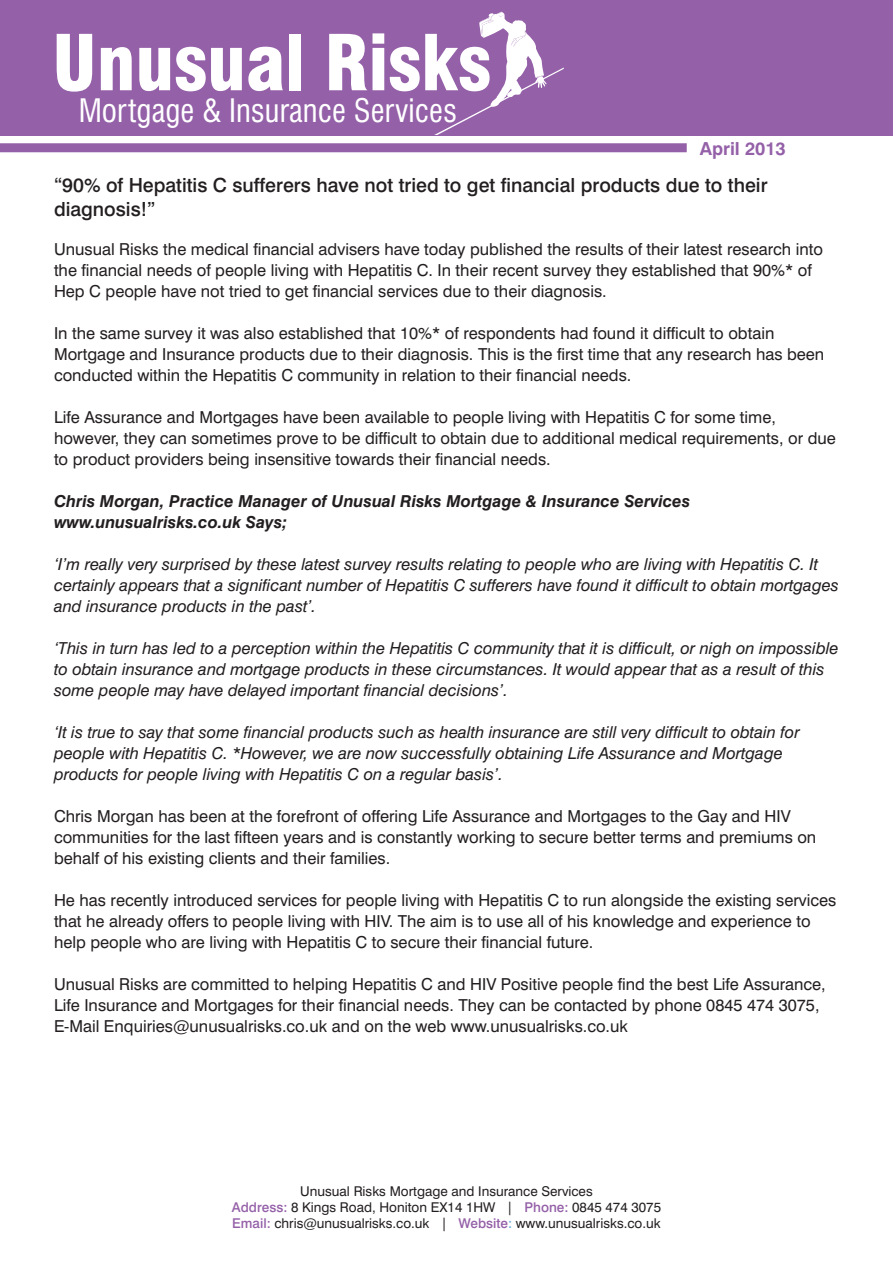
<style>
.page{position:relative;width:893px;height:1263px;background:#fff}
.page>*{position:absolute;margin:0;border:0;box-sizing:border-box;transform-origin:0 0}
.t1{font:900 condensed 75px "Swiss 721 BT";color:#fff}
.t2{font:condensed 31.5px "Swiss 721 BT";color:#fff}
.t3{font:500 19.5px/23.4px "Swiss 721 BT";color:#231f20}
.t4{font:700 18px "Swiss 721 BT";color:#9460a8}
.t5{font:16.5px/21px "Swiss 721 BT";color:#231f20}
.t6{font:italic 16.5px/21px "Swiss 721 BT";color:#231f20}
.t7{font:italic 700 16.5px "Swiss 721 BT";color:#231f20}
.t8{font:13.5px/16.2px "Swiss 721 BT";color:#231f20;text-align:center}
.s1{font-weight:500;color:#9460a8}
.s2{font-weight:500;color:#6caddf}
</style>
<div class="page">
<div style="left:0;top:0;width:893px;height:135px;background:#9460a8"></div>
<div style="left:0;top:143px;width:687px;height:9px;background:#9460a8"></div>
<svg style="left:434px;top:12px;width:130px;height:123px"></svg>
<p class="t1" style="left:52px;top:18px;width:441px">Unusual Risks</p>
<p class="t2" style="left:79px;top:92px;width:380px">Mortgage &amp; Insurance Services</p>
<p class="t4" style="left:700px;top:137px;width:88px">April 2013</p>
<p class="t3" style="left:54px;top:173px;width:715px">“90% of Hepatitis C sufferers have not tried to get financial products due to their diagnosis!”</p>
<p class="t5" style="left:54px;top:238px;width:770px">Unusual Risks the medical financial advisers have today published the results of their latest research into the financial needs of people living with Hepatitis C. In their recent survey they established that 90%* of<br>Hep C people have not tried to get financial services due to their diagnosis.</p>
<p class="t5" style="left:54px;top:322px;width:772px">In the same survey it was also established that 10%* of respondents had found it difficult to obtain<br>Mortgage and Insurance products due to their diagnosis. This is the first time that any research has been conducted within the Hepatitis C community in relation to their financial needs.</p>
<p class="t5" style="left:54px;top:406px;width:783px">Life Assurance and Mortgages have been available to people living with Hepatitis C for some time, however, they can sometimes prove to be difficult to obtain due to additional medical requirements, or due to product providers being insensitive towards their financial needs.</p>
<p class="t7" style="left:54px;top:491px;width:638px">Chris Morgan, Practice Manager of Unusual Risks Mortgage &amp; Insurance Services</p>
<p class="t7" style="left:54px;top:512px;width:235px">www.unusualrisks.co.uk Says;</p>
<p class="t6" style="left:54px;top:553px;width:786px">‘I’m really very surprised by these latest survey results relating to people who are living with Hepatitis C. It certainly appears that a significant number of Hepatitis C sufferers have found it difficult to obtain mortgages and insurance products in the past’.</p>
<p class="t6" style="left:54px;top:637px;width:786px">‘This in turn has led to a perception within the Hepatitis C community that it is difficult, or nigh on impossible to obtain insurance and mortgage products in these circumstances. It would appear that as a result of this some people may have delayed important financial decisions’.</p>
<p class="t6" style="left:54px;top:721px;width:747px">‘It is true to say that some financial products such as health insurance are still very difficult to obtain for people with Hepatitis C. *However, we are now successfully obtaining Life Assurance and Mortgage products for people living with Hepatitis C on a regular basis’.</p>
<p class="t5" style="left:54px;top:805px;width:764px">Chris Morgan has been at the forefront of offering Life Assurance and Mortgages to the Gay and HIV communities for the last fifteen years and is constantly working to secure better terms and premiums on behalf of his existing clients and their families.</p>
<p class="t5" style="left:54px;top:889px;width:784px">He has recently introduced services for people living with Hepatitis C to run alongside the existing services that he already offers to people living with HIV. The aim is to use all of his knowledge and experience to help people who are living with Hepatitis C to secure their financial future.</p>
<p class="t5" style="left:54px;top:973px;width:773px">Unusual Risks are committed to helping Hepatitis C and HIV Positive people find the best Life Assurance,<br>Life Insurance and Mortgages for their financial needs. They can be contacted by phone 0845 474 3075,<br>E-Mail Enquiries@unusualrisks.co.uk and on the web www.unusualrisks.co.uk</p>
<p class="t8" style="left:232px;top:1182px;width:431px">Unusual Risks Mortgage and Insurance Services<br><span class="s1">Address:</span> 8 Kings Road, Honiton EX14 1HW | <span class="s1">Phone:</span> 0845 474 3075<br><span class="s1">Email:</span> chris@unusualrisks.co.uk | <span class="s1">Website</span><span class="s2">:</span> www.unusualrisks.co.uk</p>
</div>
